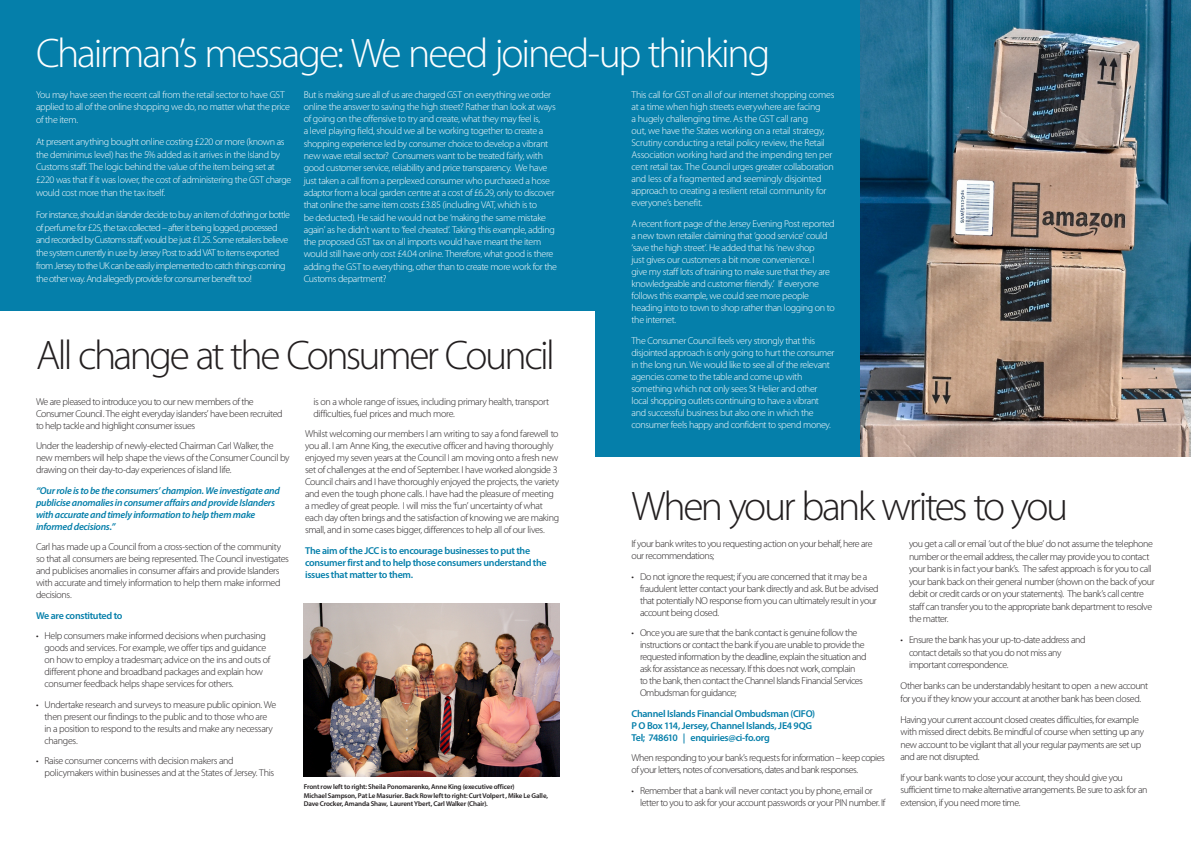
<style>
.page{position:relative;width:1191px;height:842px;background:#fff}
.page>*{position:absolute;margin:0;border:0;box-sizing:border-box;transform-origin:0 0}
.t1{font:300 41.5px "Myriad Pro";letter-spacing:-.065em;color:#231f20}
.t2{font:300 41.5px "Myriad Pro";letter-spacing:-.05em;color:#fff}
.t3{font:300 10px/12px "Myriad Pro";letter-spacing:-.04em;color:#231f20}
.t4{font:300 10px/12.1px "Myriad Pro";letter-spacing:-.035em;color:#fff}
.t5{font:300 10px/12.9px "Myriad Pro";letter-spacing:-.06em;color:#fff}
.t6{font:600 10px/12px "Myriad Pro";letter-spacing:-.03em;color:#057faa}
.t7{font:italic 600 10px/12px "Myriad Pro";letter-spacing:-.025em;color:#057faa}
.t8{font:600 7px/8.4px "Myriad Pro";letter-spacing:-.015em;color:#231f20}
</style>
<div class="page">
<img style="left:304px;top:604px;width:255px;height:173px">
<div style="left:0;top:0;width:1191px;height:310px;background:#057faa"></div>
<div style="left:595px;top:0;width:596px;height:457px;background:#057faa"></div>
<img style="left:860px;top:0;width:331px;height:457px">
<p class="t2" style="left:36px;top:30px;width:736px">Chairman’s message: We need joined-up thinking</p>
<p class="t4" style="left:36px;top:88px;width:255px;line-height:12.9px">You may have seen the recent call from the retail sector to have GST applied to all of the online shopping we do, no matter what the price of the item.</p>
<p class="t4" style="left:36px;top:135px;width:257px;line-height:12.9px">At present anything bought online costing £220 or more (known as the deminimus level) has the 5% added as it arrives in the Island by Customs staff. The logic behind the value of the item being set at £220 was that if it was lower, the cost of administering the GST charge would cost more than the tax itself.</p>
<p class="t5" style="left:36px;top:208px;width:256px">For instance, should an islander decide to buy an item of clothing or bottle of perfume for £25, the tax collected – after it being logged, processed and recorded by Customs staff, would be just £1.25. Some retailers believe the system currently in use by Jersey Post to add VAT to items exported from Jersey to the UK can be easily implemented to catch things coming the other way. And allegedly provide for consumer benefit too!</p>
<p class="t4" style="left:304px;top:88px;width:255px">But is making sure all of us are charged GST on everything we order online the answer to saving the high street? Rather than look at ways of going on the offensive to try and create, what they may feel is,<br>a level playing field, should we all be working together to create a shopping experience led by consumer choice to develop a vibrant new wave retail sector? Consumers want to be treated fairly, with good customer service, reliability and price transparency. We have just taken a call from a perplexed consumer who purchased a hose adaptor from a local garden centre at a cost of £6.29, only to discover that online the same item costs £3.85 (including VAT, which is to<br>be deducted). He said he would not be ‘making the same mistake again’ as he didn’t want to ‘feel cheated’. Taking this example, adding the proposed GST tax on all imports would have meant the item would still have only cost £4.04 online. Therefore, what good is there adding the GST to everything, other than to create more work for the Customs department?</p>
<p class="t4" style="left:631px;top:88px;width:204px">This call for GST on all of our internet shopping comes at a time when high streets everywhere are facing<br>a hugely challenging time. As the GST call rang<br>out, we have the States working on a retail strategy, Scrutiny conducting a retail policy review, the Retail Association working hard and the impending ten per cent retail tax. The Council urges greater collaboration and less of a fragmented and seemingly disjointed approach to creating a resilient retail community for everyone’s benefit.</p>
<p class="t4" style="left:631px;top:217px;width:205px">A recent front page of the Jersey Evening Post reported a new town retailer claiming that ‘good service’ could ‘save the high street’. He added that his ‘new shop<br>just gives our customers a bit more convenience. I<br>give my staff lots of training to make sure that they are knowledgeable and customer friendly.’ If everyone follows this example, we could see more people heading into to town to shop rather than logging on to the internet.</p>
<p class="t4" style="left:631px;top:334px;width:204px">The Consumer Council feels very strongly that this disjointed approach is only going to hurt the consumer in the long run. We would like to see all of the relevant agencies come to the table and come up with something which not only sees St Helier and other local shopping outlets continuing to have a vibrant and successful business but also one in which the consumer feels happy and confident to spend money.</p>
<p class="t1" style="left:36px;top:332px;width:520px">All change at the Consumer Council</p>
<p class="t3" style="left:36px;top:395px;width:248px">We are pleased to introduce you to our new members of the<br>Consumer Council. The eight everyday islanders’ have been recruited to help tackle and highlight consumer issues</p>
<p class="t3" style="left:36px;top:440px;width:255px">Under the leadership of newly-elected Chairman Carl Walker, the new members will help shape the views of the Consumer Council by drawing on their day-to-day experiences of island life.</p>
<p class="t7" style="left:36px;top:484px;width:245px">“Our role is to be the consumers’ champion. We investigate and publicise anomalies in consumer affairs and provide Islanders with accurate and timely information to help them make informed decisions.”</p>
<p class="t3" style="left:36px;top:541px;width:254px">Carl has made up a Council from a cross-section of the community so that all consumers are being represented. The Council investigates and publicises anomalies in consumer affairs and provide Islanders with accurate and timely information to help them make informed decisions.</p>
<p class="t6" style="left:36px;top:609px;width:88px">We are constituted to</p>
<p class="t3" style="left:45px;top:630px;width:227px;text-indent:-9px">• Help consumers make informed decisions when purchasing goods and services. For example, we offer tips and guidance on how to employ a tradesman; advice on the ins and outs of different phone and broadband packages and explain how consumer feedback helps shape services for others.</p>
<p class="t3" style="left:45px;top:698px;width:233px;text-indent:-9px">• Undertake research and surveys to measure public opinion. We then present our findings to the public and to those who are in a position to respond to the results and make any necessary changes.</p>
<p class="t3" style="left:45px;top:755px;width:231px;text-indent:-9px">• Raise consumer concerns with decision makers and policymakers within businesses and at the States of Jersey. This</p>
<p class="t3" style="left:313px;top:395px;width:237px">is on a whole range of issues, including primary health, transport difficulties, fuel prices and much more.</p>
<p class="t3" style="left:305px;top:428px;width:256px">Whilst welcoming our members I am writing to say a fond farewell to you all. I am Anne King, the executive officer and having thoroughly enjoyed my seven years at the Council I am moving onto a fresh new set of challenges at the end of September. I have worked alongside 3<br>Council chairs and I have thoroughly enjoyed the projects, the variety and even the tough phone calls. I have had the pleasure of meeting a medley of great people. I will miss the ‘fun’ uncertainty of what each day often brings and the satisfaction of knowing we are making small, and in some cases bigger, differences to help all of our lives.</p>
<p class="t6" style="left:305px;top:544px;width:243px">The aim of the JCC is to encourage businesses to put the consumer first and to help those consumers understand the issues that matter to them.</p>
<p class="t3" style="left:631px;top:538px;width:242px">If your bank writes to you requesting action on your behalf, here are our recommendations;</p>
<p class="t1" style="left:631px;top:484px;width:438px">When your bank writes to you</p>
<p class="t3" style="left:909px;top:538px;width:247px;line-height:12.5px">you get a call or email ‘out of the blue’ do not assume the telephone number or the email address, the caller may provide you to contact your bank is in fact your bank’s. The safest approach is for you to call your bank back on their general number (shown on the back of your debit or credit cards or on your statements). The bank’s call centre staff can transfer you to the appropriate bank department to resolve the matter.</p>
<p class="t3" style="left:909px;top:634px;width:178px;line-height:12.5px;text-indent:-9px">• Ensure the bank has your up-to-date address and contact details so that you do not miss any important correspondence.</p>
<p class="t3" style="left:900px;top:680px;width:249px;line-height:12.5px">Other banks can be understandably hesitant to open a new account for you if they know your account at another bank has been closed.</p>
<p class="t3" style="left:900px;top:713px;width:245px;line-height:12.5px">Having your current account closed creates difficulties, for example with missed direct debits. Be mindful of course when setting up any new account to be vigilant that all your regular payments are set up and are not disrupted.</p>
<p class="t3" style="left:900px;top:771px;width:248px;line-height:12.5px">If your bank wants to close your account, they should give you sufficient time to make alternative arrangements. Be sure to ask for an extension, if you need more time.</p>
<p class="t3" style="left:640px;top:570px;width:240px;text-indent:-9px">• Do not ignore the request; if you are concerned that it may be a fraudulent letter contact your bank directly and ask. But be advised that potentially NO response from you can ultimately result in your account being closed.</p>
<p class="t3" style="left:640px;top:627px;width:228px;text-indent:-9px">• Once you are sure that the bank contact is genuine follow the instructions or contact the bank if you are unable to provide the requested information by the deadline, explain the situation and ask for assistance as necessary. If this does not work, complain<br>to the bank, then contact the Channel Islands Financial Services Ombudsman for guidance;</p>
<p class="t6" style="left:631px;top:707px;width:185px">Channel Islands Financial Ombudsman (CIFO)</p>
<p class="t6" style="left:631px;top:719px;width:182px">P O Box 114, Jersey, Channel Islands, JE4 9QG</p>
<p class="t6" style="left:631px;top:731px;width:140px">Tel; 748610 | enquiries@ci-fo.org</p>
<p class="t3" style="left:631px;top:752px;width:255px">When responding to your bank’s requests for information – keep copies of your letters, notes of conversations, dates and bank responses.</p>
<p class="t3" style="left:640px;top:785px;width:247px;text-indent:-9px">• Remember that a bank will never contact you by phone, email or letter to you to ask for your account passwords or your PIN number. If</p>
<p class="t8" style="left:304px;top:782px;width:246px">Front row left to right: Sheila Ponomarenko, Anne King (executive officer)<br>Michael Sampson, Pat Le Masurier. Back Row left to right: Curt Volpert , Mike Le Galle,<br>Dave Crocker, Amanda Shaw, Laurent Ybert, Carl Walker (Chair).</p>
</div>
